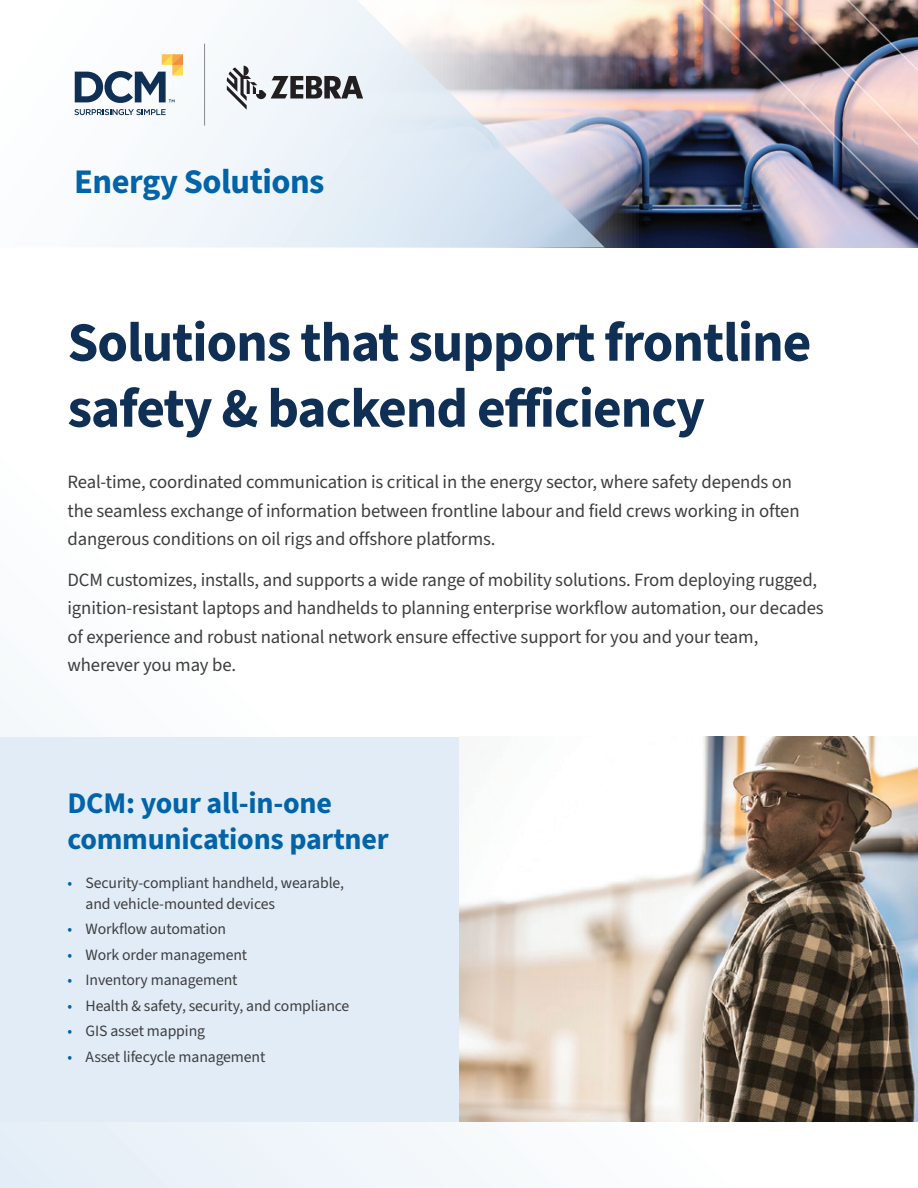
<style>
.page{position:relative;width:918px;height:1188px;background:#fff}
.page>*{position:absolute;margin:0;border:0;box-sizing:border-box;transform-origin:0 0}
.t1{font:700 55.5px/66px "Source Sans 3";letter-spacing:-.02em;color:#102f55}
.t2{font:700 34.5px "Source Sans 3";letter-spacing:-.015em;color:#0163a8}
.t3{font:700 30px/36px "Source Sans 3";letter-spacing:-.01em;color:#0163a8}
.t4{font:18.75px/28.5px "Source Sans 3";letter-spacing:-.01em;color:#3e3e3f}
.t5{font:15.75px/21px "Source Sans 3";letter-spacing:-.01em;color:#3e3e3f}
.s1{color:#0163a8}
</style>
<div class="page">
<div style="left:0;top:737px;width:918px;height:385px;background:#e1ecf6"></div>
<img style="left:459px;top:737px;width:459px;height:385px">
<img style="left:605px;top:0;width:24px;height:248px">
<svg style="left:74px;top:0;width:531px;height:248px"></svg>
<img style="left:629px;top:0;width:289px;height:248px">
<svg style="left:227px;top:66px;width:136px;height:44px"></svg>
<svg style="left:74px;top:109px;width:92px;height:6px"></svg>
<svg style="left:75px;top:54px;width:108px;height:49px"></svg>
<hr style="left:204px;top:44px;width:1px;height:82px;background:#898a8e">
<h2 class="t2" style="left:74px;top:159px;width:252px">Energy Solutions</h2>
<h1 class="t1" style="left:68px;top:309px;width:745px">Solutions that support frontline safety &amp; backend efficiency</h1>
<p class="t4" style="left:68px;top:468px;width:734px">Real-time, coordinated communication is critical in the energy sector, where safety depends on the seamless exchange of information between frontline labour and field crews working in often dangerous conditions on oil rigs and offshore platforms.</p>
<p class="t4" style="left:68px;top:565px;width:758px">DCM customizes, installs, and supports a wide range of mobility solutions. From deploying rugged, ignition-resistant laptops and handhelds to planning enterprise workflow automation, our decades of experience and robust national network ensure effective support for you and your team, wherever you may be.</p>
<h3 class="t3" style="left:68px;top:785px;width:323px">DCM: your all-in-one communications partner</h3>
<p class="t5" style="left:86px;top:872px;width:260px;text-indent:-18px"><span class="s1">•</span> Security-compliant handheld, wearable, and vehicle-mounted devices</p>
<p class="t5" style="left:68px;top:919px;width:160px"><span class="s1">•</span> Workflow automation</p>
<p class="t5" style="left:68px;top:944px;width:181px"><span class="s1">•</span> Work order management</p>
<p class="t5" style="left:68px;top:970px;width:172px"><span class="s1">•</span> Inventory management</p>
<p class="t5" style="left:68px;top:995px;width:283px"><span class="s1">•</span> Health &amp; safety, security, and compliance</p>
<p class="t5" style="left:68px;top:1021px;width:139px"><span class="s1">•</span> GIS asset mapping</p>
<p class="t5" style="left:68px;top:1046px;width:199px"><span class="s1">•</span> Asset lifecycle management</p>
</div>
